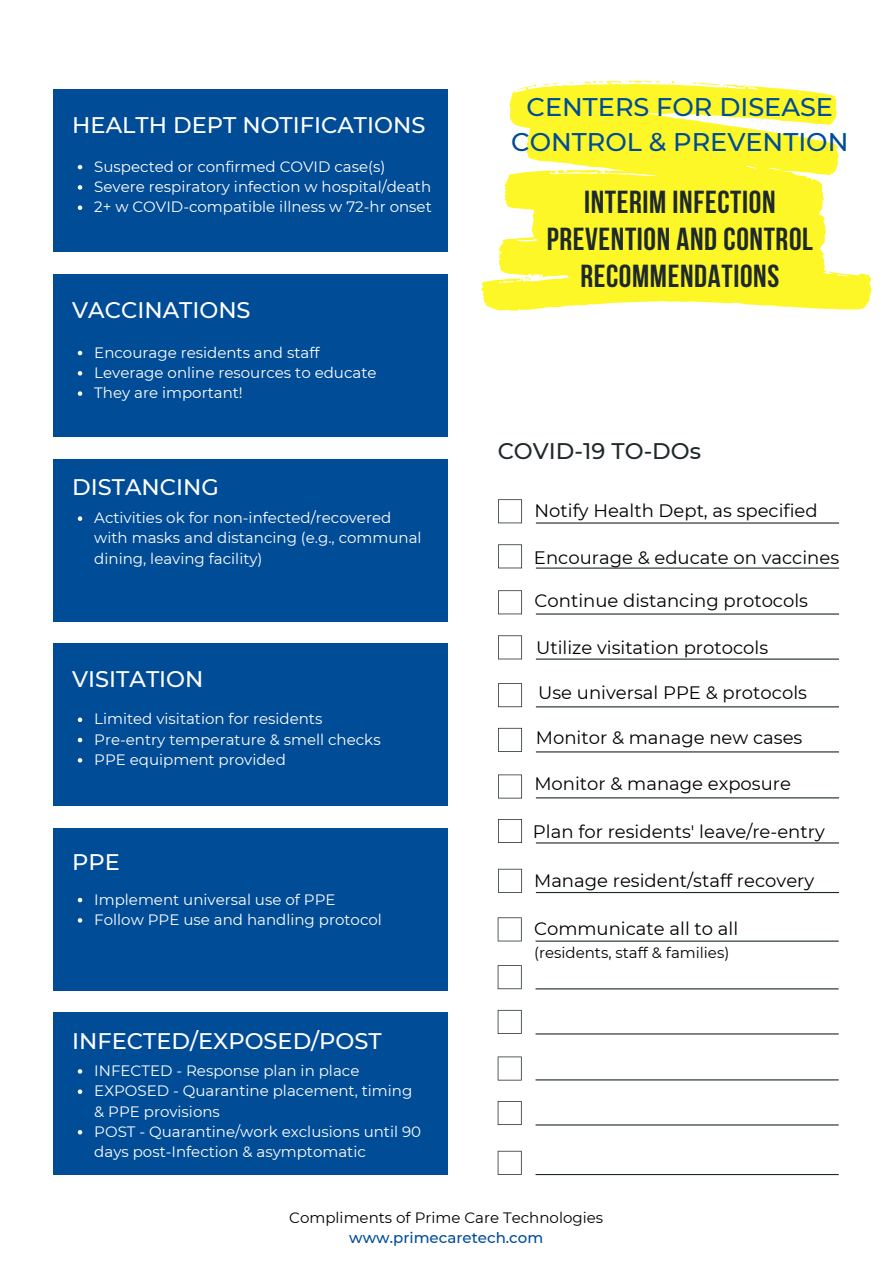
<style>
.page{position:relative;width:894px;height:1264px;background:#fff}
.page>*{position:absolute;margin:0;border:0;box-sizing:border-box;transform-origin:0 0}
.t1{font:700 31.65px/37.2px "Bebas Neue";letter-spacing:.02em;color:#1e292b;text-align:center}
.t2{font:500 25.5px/35px "Montserrat";color:#004c97;text-align:center}
.t3{font:500 22.5px "Montserrat";color:#fff}
.t4{font:500 22.5px "Montserrat";color:#1e292b}
.t5{font:18px "Montserrat";color:#000}
.t6{font:15px/20.2px "Montserrat";color:#fff}
.t7{font:15px "Montserrat";color:#000}
.t8{font:500 15px "Montserrat";color:#004c97}
</style>
<div class="page">
<div style="left:53px;top:274px;width:394px;height:163px;background:#004c97"></div>
<div style="left:53px;top:458px;width:394px;height:163px;background:#004c97"></div>
<div style="left:53px;top:643px;width:394px;height:163px;background:#004c97"></div>
<div style="left:53px;top:827px;width:394px;height:163px;background:#004c97"></div>
<div style="left:53px;top:1012px;width:394px;height:163px;background:#004c97"></div>
<div style="left:53px;top:89px;width:394px;height:163px;background:#004c97"></div>
<hr style="left:535px;top:567px;width:303px;height:1px;background:#1e292b">
<hr style="left:535px;top:613px;width:303px;height:1px;background:#1e292b">
<hr style="left:535px;top:658px;width:303px;height:1px;background:#1e292b">
<hr style="left:535px;top:940px;width:303px;height:1px;background:#1e292b">
<hr style="left:535px;top:706px;width:303px;height:1px;background:#1e292b">
<hr style="left:535px;top:988px;width:303px;height:1px;background:#1e292b">
<hr style="left:535px;top:751px;width:303px;height:1px;background:#1e292b">
<hr style="left:535px;top:1033px;width:303px;height:1px;background:#1e292b">
<hr style="left:535px;top:797px;width:303px;height:1px;background:#1e292b">
<hr style="left:535px;top:1079px;width:303px;height:1px;background:#1e292b">
<hr style="left:535px;top:842px;width:303px;height:1px;background:#1e292b">
<hr style="left:535px;top:1124px;width:303px;height:1px;background:#1e292b">
<hr style="left:535px;top:892px;width:303px;height:1px;background:#1e292b">
<hr style="left:535px;top:1173px;width:303px;height:2px;background:#1e292b">
<hr style="left:535px;top:522px;width:303px;height:1px;background:#1e292b">
<svg style="left:498px;top:868px;width:24px;height:24px"></svg>
<svg style="left:497px;top:1150px;width:24px;height:24px"></svg>
<svg style="left:498px;top:819px;width:24px;height:24px"></svg>
<svg style="left:497px;top:1101px;width:24px;height:23px"></svg>
<svg style="left:498px;top:774px;width:24px;height:24px"></svg>
<svg style="left:497px;top:1056px;width:24px;height:24px"></svg>
<svg style="left:498px;top:728px;width:24px;height:24px"></svg>
<svg style="left:497px;top:1009px;width:24px;height:24px"></svg>
<svg style="left:498px;top:683px;width:24px;height:24px"></svg>
<svg style="left:497px;top:965px;width:24px;height:24px"></svg>
<svg style="left:498px;top:635px;width:24px;height:24px"></svg>
<svg style="left:497px;top:917px;width:24px;height:24px"></svg>
<svg style="left:498px;top:590px;width:24px;height:24px"></svg>
<svg style="left:498px;top:544px;width:24px;height:24px"></svg>
<svg style="left:498px;top:499px;width:24px;height:24px"></svg>
<svg style="left:481px;top:80px;width:390px;height:231px;fill:#fef727"></svg>
<svg style="left:78px;top:165px;width:4px;height:4px"></svg>
<svg style="left:78px;top:185px;width:4px;height:5px"></svg>
<svg style="left:78px;top:205px;width:4px;height:5px"></svg>
<svg style="left:78px;top:351px;width:4px;height:4px"></svg>
<svg style="left:78px;top:371px;width:4px;height:4px"></svg>
<svg style="left:78px;top:391px;width:4px;height:5px"></svg>
<svg style="left:78px;top:516px;width:4px;height:5px"></svg>
<svg style="left:78px;top:717px;width:4px;height:5px"></svg>
<svg style="left:78px;top:737px;width:4px;height:5px"></svg>
<svg style="left:78px;top:758px;width:4px;height:4px"></svg>
<svg style="left:78px;top:897px;width:4px;height:5px"></svg>
<svg style="left:78px;top:918px;width:4px;height:4px"></svg>
<svg style="left:78px;top:1069px;width:4px;height:4px"></svg>
<svg style="left:78px;top:1089px;width:4px;height:4px"></svg>
<svg style="left:78px;top:1130px;width:4px;height:4px"></svg>
<p class="t3" style="left:72px;top:111px;width:354px">HEALTH DEPT NOTIFICATIONS</p>
<p class="t6" style="left:94px;top:156px;width:292px">Suspected or confirmed COVID case(s)</p>
<p class="t6" style="left:94px;top:176px;width:338px">Severe respiratory infection w hospital/death</p>
<p class="t6" style="left:94px;top:197px;width:339px">2+ w COVID-compatible illness w 72-hr onset</p>
<p class="t3" style="left:72px;top:297px;width:180px">VACCINATIONS</p>
<p class="t6" style="left:94px;top:342px;width:227px">Encourage residents and staff</p>
<p class="t6" style="left:94px;top:362px;width:284px">Leverage online resources to educate</p>
<p class="t6" style="left:94px;top:382px;width:150px">They are important!</p>
<p class="t3" style="left:72px;top:473px;width:148px">DISTANCING</p>
<p class="t6" style="left:94px;top:507px;width:329px">Activities ok for non-infected/recovered with masks and distancing (e.g., communal dining, leaving facility)</p>
<p class="t3" style="left:72px;top:665px;width:133px">VISITATION</p>
<p class="t6" style="left:94px;top:708px;width:229px">Limited visitation for residents</p>
<p class="t6" style="left:94px;top:729px;width:288px">Pre-entry temperature &amp; smell checks</p>
<p class="t6" style="left:94px;top:749px;width:193px">PPE equipment provided</p>
<p class="t3" style="left:72px;top:847px;width:49px">PPE</p>
<p class="t6" style="left:94px;top:889px;width:243px">Implement universal use of PPE</p>
<p class="t6" style="left:94px;top:909px;width:289px">Follow PPE use and handling protocol</p>
<p class="t3" style="left:72px;top:1027px;width:311px">INFECTED/EXPOSED/POST</p>
<p class="t6" style="left:94px;top:1060px;width:266px">INFECTED - Response plan in place</p>
<p class="t6" style="left:94px;top:1080px;width:319px">EXPOSED - Quarantine placement, timing &amp; PPE provisions</p>
<p class="t6" style="left:94px;top:1121px;width:328px">POST - Quarantine/work exclusions until 90 days post-Infection &amp; asymptomatic</p>
<p class="t2" style="left:511px;top:89px;width:338px">CENTERS FOR DISEASE<br>CONTROL &amp; PREVENTION</p>
<p class="t1" style="left:546px;top:186px;width:268px">INTERIM INFECTION<br>PREVENTION AND CONTROL<br>RECOMMENDATIONS</p>
<p class="t4" style="left:497px;top:437px;width:205px">COVID-19 TO-DOs</p>
<p class="t5" style="left:534px;top:499px;width:284px">Notify Health Dept, as specified</p>
<p class="t5" style="left:534px;top:546px;width:306px">Encourage &amp; educate on vaccines</p>
<p class="t5" style="left:534px;top:589px;width:275px">Continue distancing protocols</p>
<p class="t5" style="left:536px;top:636px;width:233px">Utilize visitation protocols</p>
<p class="t5" style="left:538px;top:682px;width:270px">Use universal PPE &amp; protocols</p>
<p class="t5" style="left:535px;top:726px;width:268px">Monitor &amp; manage new cases</p>
<p class="t5" style="left:534px;top:772px;width:258px">Monitor &amp; manage exposure</p>
<p class="t5" style="left:533px;top:821px;width:293px">Plan for residents' leave/re-entry</p>
<p class="t5" style="left:534px;top:869px;width:281px">Manage resident/staff recovery</p>
<p class="t5" style="left:534px;top:917px;width:206px">Communicate all to all</p>
<p class="t7" style="left:534px;top:943px;width:197px">(residents, staff &amp; families)</p>
<p class="t7" style="left:289px;top:1207px;width:315px">Compliments of Prime Care Technologies</p>
<p class="t8" style="left:349px;top:1228px;width:195px">www.primecaretech.com</p>
</div>
